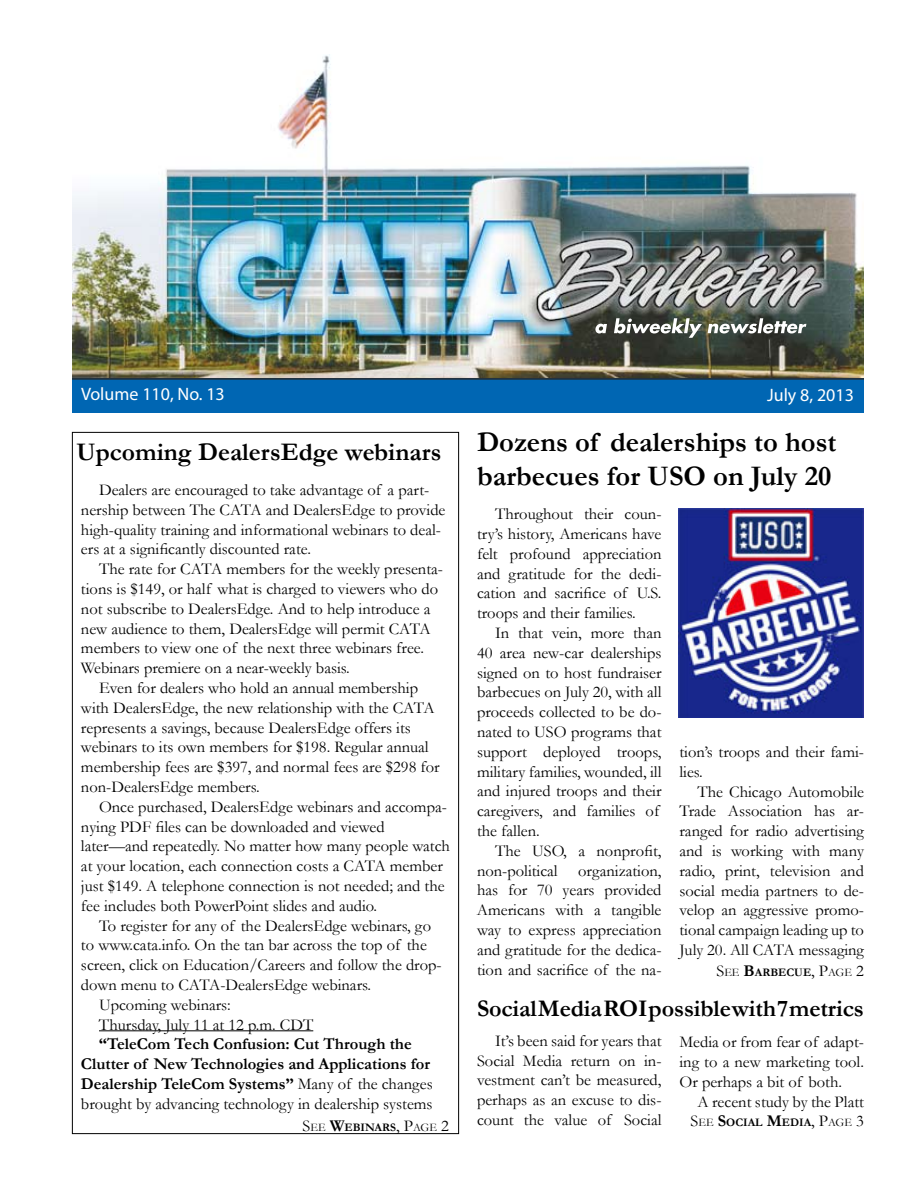
<style>
.page{position:relative;width:918px;height:1188px;background:#fff}
.page>*{position:absolute;margin:0;border:0;box-sizing:border-box;transform-origin:0 0}
.t1{font:700 28.5px/34.2px "Garamond";color:#000}
.t2{font:700 25.5px "Garamond";color:#000}
.t3{font:700 24px "Garamond";letter-spacing:-.005em;color:#000}
.t4{font:18px "Myriad Pro";color:#fff}
.t5{font:16.5px/19.8px "Garamond";color:#000;text-align:justify}
.t6{font:700 16.5px/19.8px "Garamond";color:#000;text-align:center}
.t7{font:700 11.55px "Garamond";color:#000}
.s1{font-weight:400}
.s2{font-weight:400;font-size:16.5px}
.s3{font-size:16.5px}
</style>
<div class="page">
<img style="left:72px;top:54px;width:792px;height:324px">
<div style="left:72px;top:379px;width:792px;height:34px;background:#0066b3"></div>
<hr style="left:72px;top:378px;width:792px;height:2px;background:#292a2c">
<svg style="left:595px;top:324px;width:12px;height:10px"></svg>
<svg style="left:614px;top:318px;width:88px;height:20px"></svg>
<svg style="left:708px;top:318px;width:98px;height:16px"></svg>
<hr style="left:99px;top:1030px;width:214px;height:1px;background:#000">
<img style="left:679px;top:508px;width:185px;height:210px">
<p class="t4" style="left:81px;top:383px;width:145px">Volume 110, No. 13</p>
<p class="t4" style="left:767px;top:383px;width:88px">July 8, 2013</p>
<h1 class="t1" style="left:477px;top:425px;width:361px">Dozens of dealerships to host barbecues for USO on July 20</h1>
<h2 class="t2" style="left:76px;top:435px;width:367px">Upcoming DealersEdge webinars</h2>
<p class="t5" style="left:81px;top:479px;width:366px;text-align:left;text-indent:18px">Dealers are encouraged to take advantage of a part&shy;nership between The CATA and DealersEdge to provide high-quality training and informational webinars to deal&shy;ers at a significantly discounted rate.</p>
<p class="t5" style="left:99px;top:559px;width:346px">The rate for CATA members for the weekly presenta-</p>
<p class="t5" style="left:81px;top:578px;width:359px">tions is $149, or half what is charged to viewers who do</p>
<p class="t5" style="left:81px;top:598px;width:351px">not subscribe to DealersEdge. And to help introduce a</p>
<p class="t5" style="left:81px;top:618px;width:351px">new audience to them, DealersEdge will permit CATA</p>
<p class="t5" style="left:81px;top:638px;width:345px">members to view one of the next three webinars free.</p>
<p class="t5" style="left:81px;top:658px;width:270px">Webinars premiere on a near-weekly basis.</p>
<p class="t5" style="left:99px;top:677px;width:321px">Even for dealers who hold an annual membership</p>
<p class="t5" style="left:81px;top:697px;width:355px">with DealersEdge, the new relationship with the CATA</p>
<p class="t5" style="left:81px;top:717px;width:331px">represents a savings, because DealersEdge offers its</p>
<p class="t5" style="left:81px;top:737px;width:349px">webinars to its own members for $198. Regular annual</p>
<p class="t5" style="left:81px;top:757px;width:360px">membership fees are $397, and normal fees are $298 for</p>
<p class="t5" style="left:81px;top:776px;width:180px">non-DealersEdge members.</p>
<p class="t5" style="left:99px;top:796px;width:350px">Once purchased, DealersEdge webinars and accompa-</p>
<p class="t5" style="left:81px;top:816px;width:305px">nying PDF files can be downloaded and viewed</p>
<p class="t5" style="left:81px;top:836px;width:370px">later—and repeatedly. No matter how many people watch</p>
<p class="t5" style="left:81px;top:856px;width:363px">at your location, each connection costs a CATA member</p>
<p class="t5" style="left:81px;top:875px;width:365px">just $149. A telephone connection is not needed; and the</p>
<p class="t5" style="left:81px;top:895px;width:298px">fee includes both PowerPoint slides and audio.</p>
<p class="t5" style="left:99px;top:915px;width:334px">To register for any of the DealersEdge webinars, go</p>
<p class="t5" style="left:81px;top:935px;width:347px">to www.cata.info. On the tan bar across the top of the</p>
<p class="t5" style="left:81px;top:955px;width:362px">screen, click on Education/Careers and follow the drop-</p>
<p class="t5" style="left:81px;top:974px;width:292px">down menu to CATA-DealersEdge webinars.</p>
<p class="t5" style="left:99px;top:994px;width:133px">Upcoming webinars:</p>
<p class="t5" style="left:99px;top:1014px;width:216px">Thursday, July 11 at 12 p.m. CDT</p>
<p class="t6" style="left:81px;top:1034px;width:353px">“TeleCom Tech Confusion: Cut Through the Clutter of New Technologies and Applications for Dealership TeleCom Systems” <span class="s1">Many of the changes brought by advancing technology in dealership systems</span></p>
<p class="t5" style="left:477px;top:504px;width:186px;text-indent:18px">Throughout their coun&shy;try’s history, Americans have felt profound appreciation and gratitude for the dedi&shy;cation and sacrifice of U.S. troops and their families.</p>
<p class="t5" style="left:477px;top:623px;width:186px;text-align:left;text-indent:18px">In that vein, more than<br>40 area new-car dealerships signed on to host fundraiser barbecues on July 20, with all proceeds collected to be do&shy;nated to USO programs that support deployed troops, military families, wounded, ill and injured troops and their caregivers, and families of the fallen.</p>
<p class="t5" style="left:477px;top:840px;width:186px;text-indent:18px">The USO, a nonprofit, non-political organization, has for 70 years provided Americans with a tangible way to express appreciation and gratitude for the dedica&shy;tion and sacrifice of the na-</p>
<p class="t5" style="left:679px;top:742px;width:186px">tion’s troops and their fami&shy;lies.</p>
<p class="t5" style="left:679px;top:781px;width:186px;text-indent:18px">The Chicago Automobile Trade Association has ar&shy;ranged for radio advertising and is working with many radio, print, television and social media partners to de&shy;velop an aggressive promo&shy;tional campaign leading up to July 20. All CATA messaging</p>
<p class="t7" style="left:716px;top:965px;width:149px"><span class="s2">S</span><span class="s1">ee</span> <span class="s3">B</span>arbecue<span class="s2">, P</span><span class="s1">age</span> <span class="s2">2</span></p>
<h3 class="t3" style="left:477px;top:992px;width:388px">Social Media ROI possible with 7 metrics</h3>
<p class="t5" style="left:477px;top:1030px;width:186px;text-indent:18px">It’s been said for years that Social Media return on in&shy;vestment can’t be measured, perhaps as an excuse to dis&shy;count the value of Social</p>
<p class="t5" style="left:679px;top:1032px;width:186px">Media or from fear of adapt&shy;ing to a new marketing tool.<br>Or perhaps a bit of both.</p>
<p class="t5" style="left:698px;top:1091px;width:168px">A recent study by the Platt</p>
<p class="t7" style="left:691px;top:1115px;width:175px"><span class="s2">S</span><span class="s1">ee</span> <span class="s3">S</span>ocial <span class="s3">M</span>edia<span class="s2">, P</span><span class="s1">age</span> <span class="s2">3</span></p>
<p class="t7" style="left:303px;top:1119px;width:148px"><span class="s2">S</span><span class="s1">ee</span> <span class="s3">W</span>ebinars<span class="s2">, P</span><span class="s1">age</span> <span class="s2">2</span></p>
</div>
